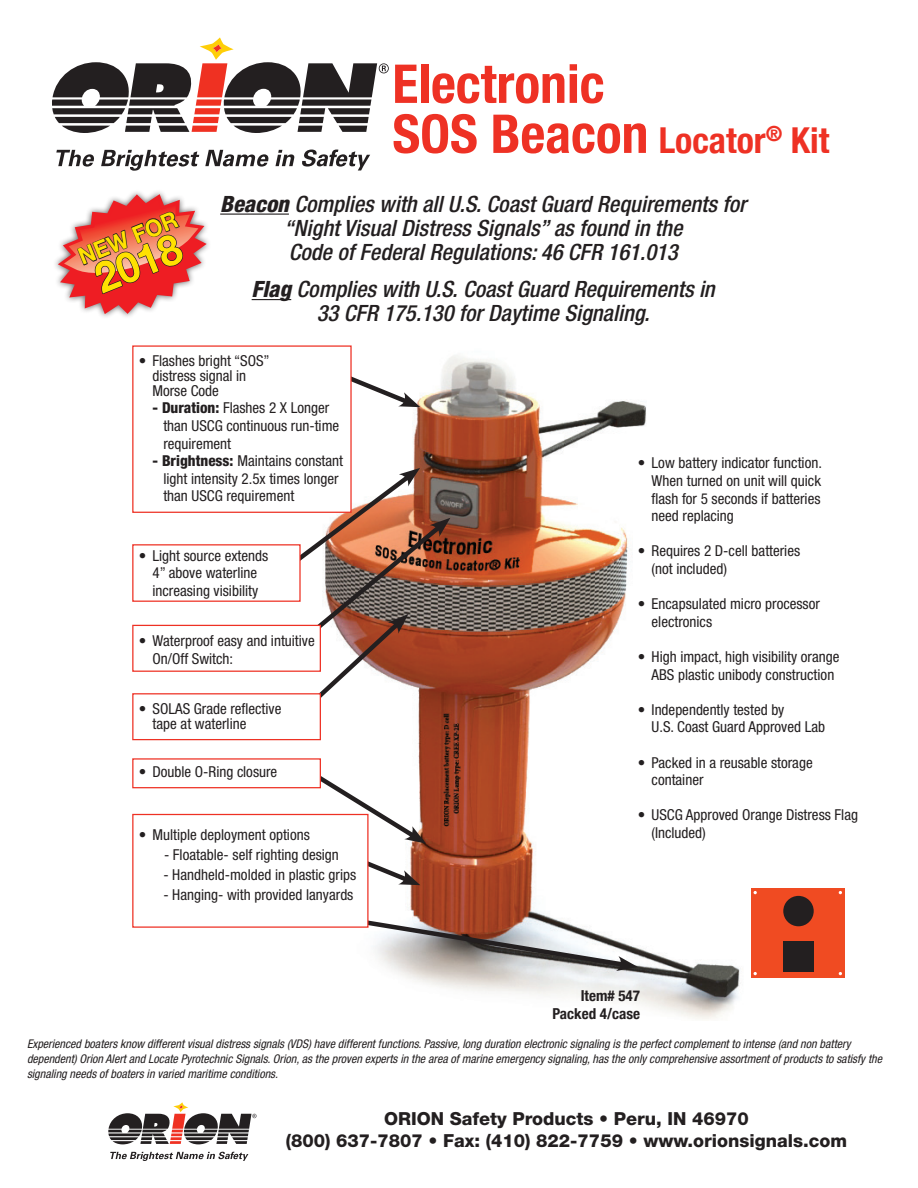
<style>
.page{position:relative;width:918px;height:1188px;background:#fff}
.page>*{position:absolute;margin:0;border:0;box-sizing:border-box;transform-origin:0 0}
.t1{font:700 condensed 53.55px "Helvetica Neue";color:#ee3124}
.t2{font:700 42.45px "Helvetica Neue";color:#ffe101;scale:.95 1}
.t3{font:700 condensed 35.7px "Helvetica Neue";color:#ee3124}
.t4{font:700 23.4px "Helvetica Neue";color:#ffe101;scale:.95 1}
.t5{font:italic 500 condensed 22.5px "Helvetica Neue";color:#231f20}
.t6{font:800 18px "Helvetica Neue";color:#231f20}
.t7{font:condensed 15.15px/17.5px "Helvetica Neue";color:#231f20;text-align:center}
.t8{font:700 condensed 15.15px "Helvetica Neue";color:#231f20}
.t9{font:italic condensed 12px/15px "Helvetica Neue";color:#231f20}
.s1{font-size:53.55px}
.s2{font-weight:800}
</style>
<div class="page">
<img style="left:212px;top:355px;width:529px;height:664px">
<svg style="left:351px;top:916px;width:287px;height:55px"></svg>
<svg style="left:287px;top:468px;width:163px;height:252px"></svg>
<svg style="left:352px;top:355px;width:68px;height:53px"></svg>
<svg style="left:271px;top:767px;width:155px;height:119px"></svg>
<div style="left:751px;top:889px;width:94px;height:89px;background:#f04b22"></div>
<div style="left:783px;top:942px;width:31px;height:30px;background:#231f20"></div>
<div style="left:783px;top:896px;width:31px;height:30px;background:#231f20;border-radius:50%"></div>
<div style="left:132px;top:345px;width:220px;height:168px;background:#fff;border:1px solid #ee3124"></div>
<div style="left:132px;top:544px;width:169px;height:58px;background:#fff;border:1px solid #ee3124"></div>
<div style="left:132px;top:625px;width:189px;height:47px;background:#fff;border:1px solid #ee3124"></div>
<div style="left:132px;top:693px;width:189px;height:47px;background:#fff;border:1px solid #ee3124"></div>
<div style="left:132px;top:758px;width:189px;height:30px;background:#fff;border:1px solid #ee3124"></div>
<div style="left:132px;top:814px;width:237px;height:114px;background:#fff;border:1px solid #ee3124"></div>
<hr style="left:220px;top:214px;width:69px;height:1px;background:#231f20">
<hr style="left:252px;top:299px;width:39px;height:1px;background:#231f20">
<svg style="left:52px;top:37px;width:337px;height:96px"></svg>
<svg style="left:275px;top:150px;width:19px;height:16px"></svg>
<svg style="left:302px;top:150px;width:68px;height:20px"></svg>
<svg style="left:108px;top:1102px;width:149px;height:42px"></svg>
<svg style="left:110px;top:1152px;width:138px;height:9px"></svg>
<svg style="left:55px;top:150px;width:214px;height:167px"></svg>
<p class="t4" style="left:74px;top:244px;width:112px;rotate:-22deg">NEW FOR</p>
<p class="t2" style="left:87px;top:255px;width:96px;rotate:-22deg">2018</p>
<p class="t1" style="left:392px;top:39px;width:214px">Electronic</p>
<p class="t3" style="left:392px;top:111px;width:438px"><span class="s1">SOS Beacon</span> Locator<sup>®</sup> Kit</p>
<p class="t5" style="left:220px;top:190px;width:528px"><span class="s2">Beacon</span> Complies with all U.S. Coast Guard Requirements for</p>
<p class="t5" style="left:284px;top:214px;width:400px">“Night Visual Distress Signals” as found in the</p>
<p class="t5" style="left:289px;top:238px;width:391px">Code of Federal Regulations: 46 CFR 161.013</p>
<p class="t5" style="left:252px;top:276px;width:465px"><span class="s2">Flag</span> Complies with U.S. Coast Guard Requirements in</p>
<p class="t5" style="left:317px;top:300px;width:334px">33 CFR 175.130 for Daytime Signaling.</p>
<p class="t7" style="left:139px;top:352px;width:133px">• Flashes bright “SOS”</p>
<p class="t7" style="left:153px;top:367px;width:95px">distress signal in</p>
<p class="t7" style="left:153px;top:382px;width:68px">Morse Code</p>
<p class="t7" style="left:163px;top:399px;width:177px;text-align:left;text-indent:-11px"><span class="s2">- Duration:</span> Flashes 2 X Longer than USCG continuous run-time</p>
<p class="t7" style="left:163px;top:434px;width:69px">requirement</p>
<p class="t7" style="left:153px;top:452px;width:192px"><span class="s2">- Brightness:</span> Maintains constant</p>
<p class="t7" style="left:163px;top:470px;width:177px">light intensity 2.5x times longer</p>
<p class="t7" style="left:163px;top:487px;width:132px">than USCG requirement</p>
<p class="t7" style="left:139px;top:546px;width:131px">• Light source extends</p>
<p class="t7" style="left:153px;top:564px;width:106px">4” above waterline</p>
<p class="t7" style="left:153px;top:582px;width:107px">increasing visibility</p>
<p class="t7" style="left:139px;top:632px;width:178px">• Waterproof easy and intuitive</p>
<p class="t7" style="left:153px;top:649px;width:82px">On/Off Switch:</p>
<p class="t7" style="left:139px;top:700px;width:144px">• SOLAS Grade reflective</p>
<p class="t7" style="left:153px;top:715px;width:95px">tape at waterline</p>
<p class="t7" style="left:139px;top:762px;width:140px">• Double O-Ring closure</p>
<p class="t7" style="left:139px;top:825px;width:173px">• Multiple deployment options</p>
<p class="t7" style="left:164px;top:845px;width:176px">- Floatable- self righting design</p>
<p class="t7" style="left:163px;top:866px;width:194px">- Handheld-molded in plastic grips</p>
<p class="t7" style="left:163px;top:886px;width:192px">- Hanging- with provided lanyards</p>
<p class="t7" style="left:638px;top:454px;width:186px">• Low battery indicator function.</p>
<p class="t7" style="left:652px;top:472px;width:171px">When turned on unit will quick</p>
<p class="t7" style="left:652px;top:489px;width:170px">flash for 5 seconds if batteries</p>
<p class="t7" style="left:652px;top:507px;width:84px">need replacing</p>
<p class="t7" style="left:638px;top:542px;width:164px">• Requires 2 D-cell batteries</p>
<p class="t7" style="left:652px;top:560px;width:77px">(not included)</p>
<p class="t7" style="left:638px;top:595px;width:184px">• Encapsulated micro processor</p>
<p class="t7" style="left:652px;top:613px;width:62px">electronics</p>
<p class="t7" style="left:638px;top:648px;width:203px">• High impact, high visibility orange<br>ABS plastic unibody construction</p>
<p class="t7" style="left:638px;top:701px;width:148px">• Independently tested by</p>
<p class="t7" style="left:652px;top:718px;width:175px">U.S. Coast Guard Approved Lab</p>
<p class="t7" style="left:638px;top:753px;width:177px">• Packed in a reusable storage</p>
<p class="t7" style="left:652px;top:771px;width:53px">container</p>
<p class="t7" style="left:638px;top:806px;width:222px">• USCG Approved Orange Distress Flag</p>
<p class="t7" style="left:652px;top:824px;width:56px">(Included)</p>
<p class="t8" style="left:581px;top:983px;width:61px">Item# 547</p>
<p class="t8" style="left:552px;top:1001px;width:89px">Packed 4/case</p>
<p class="t9" style="left:27px;top:1036px;width:857px">Experienced boaters know different visual distress signals (VDS) have different functions. Passive, long duration electronic signaling is the perfect complement to intense (and non battery dependent) Orion Alert and Locate Pyrotechnic Signals. Orion, as the proven experts in the area of marine emergency signaling, has the only comprehensive assortment of products to satisfy the signaling needs of boaters in varied maritime conditions.</p>
<p class="t6" style="left:384px;top:1108px;width:366px">ORION Safety Products • Peru, IN 46970</p>
<p class="t6" style="left:286px;top:1130px;width:563px">(800) 637-7807 • Fax: (410) 822-7759 • www.orionsignals.com</p>
</div>
